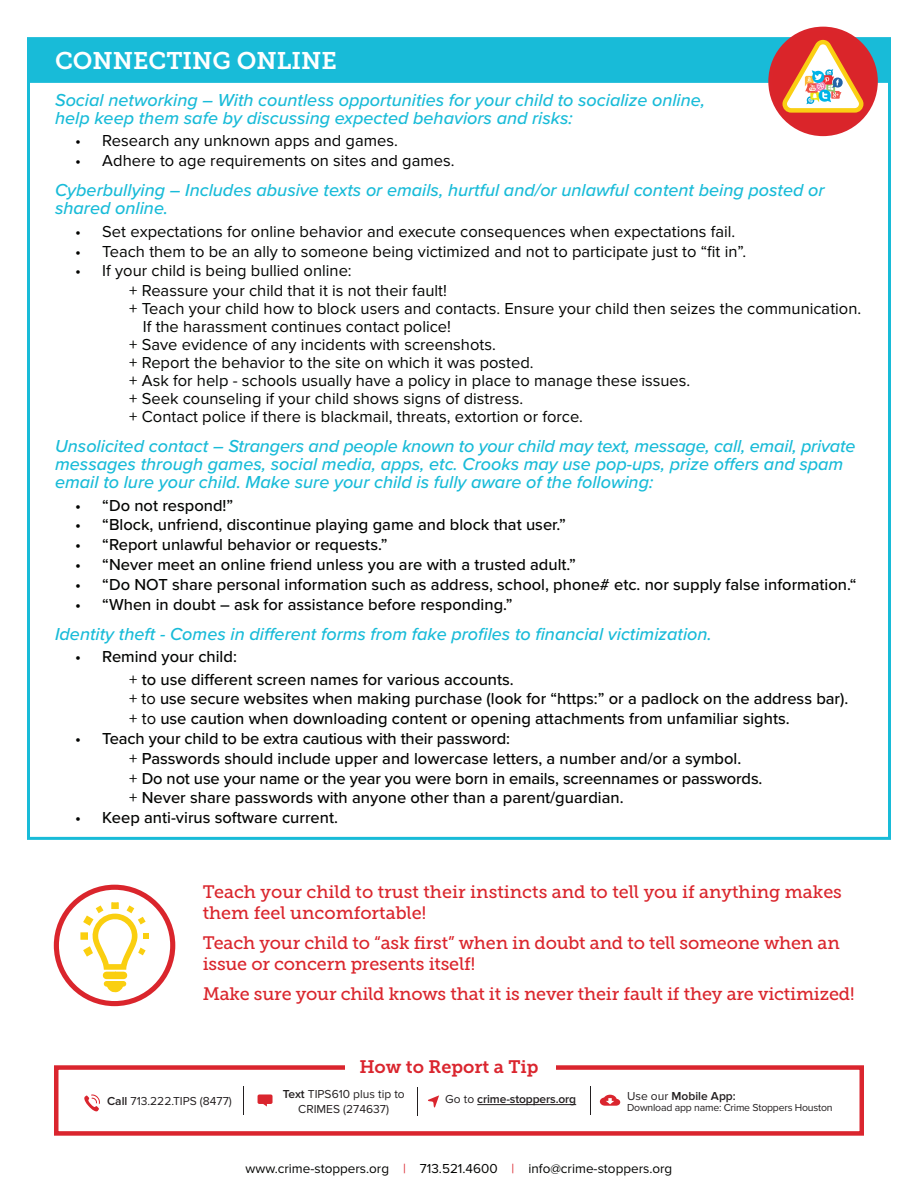
<style>
.page{position:relative;width:918px;height:1188px;background:#fff}
.page>*{position:absolute;margin:0;border:0;box-sizing:border-box;transform-origin:0 0}
.t1{font:24px "Museo Slab 700";color:#fff}
.t2{font:italic 500 18px/18px "Proxima Nova";color:#18bbd8}
.t3{font:18px/21px "Museo Slab 500";letter-spacing:-.01em;color:#da252c}
.t4{font:18px "Museo Slab 700";color:#da252e}
.t5{font:500 16.5px "Proxima Nova";color:#040503}
.t6{font:16.5px "Proxima Nova";color:#040503}
.t7{font:16.5px "Proxima Nova";color:#000}
.t8{font:13.5px "Proxima Nova";color:#040503}
.t9{font:12px/14.4px "Proxima Nova";color:#231f20;text-align:center}
.t10{font:600 12px "Proxima Nova";letter-spacing:-.01em;color:#231f20}
.t11{font:10.5px "Proxima Nova";letter-spacing:-.02em;color:#231f20}
.s1{font-weight:400}
.s2{font-weight:600}
.s3{color:#da252e}
</style>
<div class="page">
<div style="left:54px;top:1065px;width:810px;height:71px;border:4px solid #da252e"></div>
<div style="left:346px;top:1051px;width:210px;height:29px;background:#fff"></div>
<svg style="left:243px;top:1087px;width:1px;height:28px"></svg>
<svg style="left:417px;top:1087px;width:1px;height:29px"></svg>
<svg style="left:84px;top:1094px;width:16px;height:17px"></svg>
<svg style="left:258px;top:1094px;width:15px;height:13px"></svg>
<svg style="left:428px;top:1095px;width:11px;height:13px"></svg>
<hr style="left:477px;top:1104px;width:99px;height:1px;background:#231f20">
<svg style="left:600px;top:1095px;width:20px;height:11px"></svg>
<svg style="left:590px;top:1086px;width:1px;height:29px"></svg>
<div style="left:28px;top:40px;width:863px;height:43px;background:#18bbd8"></div>
<div style="left:771px;top:29px;width:105px;height:105px;background:#da252a;border-radius:50%"></div>
<div style="left:768px;top:27px;width:110px;height:109px;border:4px solid #da252b;border-radius:50%"></div>
<svg style="left:779px;top:37px;width:88px;height:78px"></svg>
<svg style="left:55px;top:886px;width:119px;height:119px"></svg>
<div style="left:54px;top:885px;width:121px;height:121px;border:3px solid #da252c;border-radius:50%"></div>
<div style="left:59px;top:890px;width:111px;height:111px;background:#fff;border-radius:50%"></div>
<svg style="left:111px;top:902px;width:8px;height:7px"></svg>
<div style="left:84px;top:917px;width:8px;height:8px;background:#facf10;border-radius:3px"></div>
<div style="left:83px;top:916px;width:10px;height:10px;border:2px solid #fbce0e;border-radius:3px"></div>
<svg style="left:96px;top:905px;width:7px;height:8px"></svg>
<svg style="left:127px;top:905px;width:7px;height:8px"></svg>
<svg style="left:80px;top:932px;width:8px;height:8px"></svg>
<div style="left:84px;top:947px;width:8px;height:9px;background:#facf10;border-radius:3px"></div>
<div style="left:83px;top:947px;width:10px;height:9px;border:2px solid #fccf0e;border-radius:3px"></div>
<svg style="left:89px;top:912px;width:60px;height:81px"></svg>
<p class="t1" style="left:55px;top:47px;width:283px">CONNECTING ONLINE</p>
<p class="t2" style="left:55px;top:91px;width:652px">Social networking – With countless opportunities for your child to socialize online,</p>
<p class="t2" style="left:55px;top:109px;width:519px">help keep them safe by discussing expected behaviors and risks:</p>
<p class="t7" style="left:75px;top:132px;width:324px">• Research any unknown apps and games.</p>
<p class="t7" style="left:75px;top:151px;width:381px">• Adhere to age requirements on sites and games.</p>
<p class="t2" style="left:55px;top:182px;width:771px">Cyberbullying – Includes abusive texts or emails, hurtful and/or unlawful content being posted or shared online.</p>
<p class="t6" style="left:75px;top:222px;width:662px">• Set expectations for online behavior and execute consequences when expectations fail.</p>
<p class="t6" style="left:75px;top:242px;width:673px">• Teach them to be an ally to someone being victimized and not to participate just to “fit in”.</p>
<p class="t6" style="left:75px;top:261px;width:278px">• If your child is being bullied online:</p>
<p class="t6" style="left:129px;top:281px;width:319px">+ Reassure your child that it is not their fault!</p>
<p class="t6" style="left:129px;top:299px;width:733px">+ Teach your child how to block users and contacts. Ensure your child then seizes the communication.</p>
<p class="t6" style="left:143px;top:317px;width:310px">If the harassment continues contact police!</p>
<p class="t6" style="left:129px;top:335px;width:368px">+ Save evidence of any incidents with screenshots.</p>
<p class="t6" style="left:129px;top:353px;width:406px">+ Report the behavior to the site on which it was posted.</p>
<p class="t6" style="left:129px;top:371px;width:562px">+ Ask for help - schools usually have a policy in place to manage these issues.</p>
<p class="t6" style="left:129px;top:389px;width:395px">+ Seek counseling if your child shows signs of distress.</p>
<p class="t6" style="left:129px;top:407px;width:455px">+ Contact police if there is blackmail, threats, extortion or force.</p>
<p class="t2" style="left:55px;top:438px;width:802px">Unsolicited contact – Strangers and people known to your child may text, message, call, email, private messages through games, social media, apps, etc. Crooks may use pop-ups, prize offers and spam email to lure your child. Make sure your child is fully aware of the following:</p>
<p class="t5" style="left:75px;top:495px;width:159px">• “Do not respond!”</p>
<p class="t5" style="left:75px;top:515px;width:492px">• “Block, unfriend, discontinue playing game and block that user.”</p>
<p class="t5" style="left:75px;top:535px;width:314px">• “Report unlawful behavior or requests.”</p>
<p class="t5" style="left:75px;top:555px;width:502px">• “Never meet an online friend unless you are with a trusted adult.”</p>
<p class="t5" style="left:75px;top:575px;width:783px">• “Do NOT share personal information such as address, school, phone# etc. nor supply false information.“</p>
<p class="t5" style="left:75px;top:594px;width:439px">• “When in doubt – ask for assistance before responding.”</p>
<p class="t2" style="left:55px;top:625px;width:658px">Identity theft - Comes in different forms from fake profiles to financial victimization.</p>
<p class="t5" style="left:75px;top:647px;width:163px">• Remind your child:</p>
<p class="t5" style="left:129px;top:669px;width:386px"><span class="s1">+</span> to use different screen names for various accounts.</p>
<p class="t5" style="left:129px;top:689px;width:721px"><span class="s1">+ to</span> use secure websites when making purchase (look for “https:” or a padlock on the address bar).</p>
<p class="t5" style="left:129px;top:709px;width:662px"><span class="s1">+ to</span> use caution when downloading content or opening attachments from unfamiliar sights.</p>
<p class="t5" style="left:75px;top:729px;width:436px">• Teach your child to be extra cautious with their password:</p>
<p class="t5" style="left:129px;top:749px;width:613px"><span class="s1">+</span> Passwords should include upper and lowercase letters, a number and/or a symbol.</p>
<p class="t5" style="left:129px;top:768px;width:635px"><span class="s1">+</span> Do not use your name or the year you were born in emails, screennames or passwords.</p>
<p class="t5" style="left:129px;top:788px;width:496px"><span class="s1">+</span> Never share passwords with anyone other than a parent/guardian.</p>
<p class="t5" style="left:75px;top:808px;width:264px">• Keep anti-virus software current.</p>
<p class="t3" style="left:203px;top:882px;width:641px">Teach your child to trust their instincts and to tell you if anything makes them feel uncomfortable!</p>
<p class="t3" style="left:203px;top:933px;width:639px">Teach your child to “ask first” when in doubt and to tell someone when an issue or concern presents itself!</p>
<p class="t3" style="left:203px;top:984px;width:653px">Make sure your child knows that it is never their fault if they are victimized!</p>
<p class="t4" style="left:359px;top:1057px;width:181px">How to Report a Tip</p>
<p class="t9" style="left:107px;top:1094px;width:126px"><span class="s2">Call</span> 713.222.TIPS (8477)</p>
<p class="t9" style="left:283px;top:1087px;width:124px"><span class="s2">Text</span> TIPS610 plus tip to<br>CRIMES (274637)</p>
<p class="t10" style="left:445px;top:1092px;width:132px"><span class="s1">Go to</span> crime-stoppers.org</p>
<p class="t10" style="left:627px;top:1089px;width:110px"><span class="s1">Use our</span> Mobile App:</p>
<p class="t11" style="left:627px;top:1102px;width:207px">Download app name: Crime Stoppers Houston</p>
<p class="t8" style="left:246px;top:1161px;width:428px">www.crime-stoppers.org <span class="s3">|</span> 713.521.4600 <span class="s3">|</span> info@crime-stoppers.org</p>
</div>
